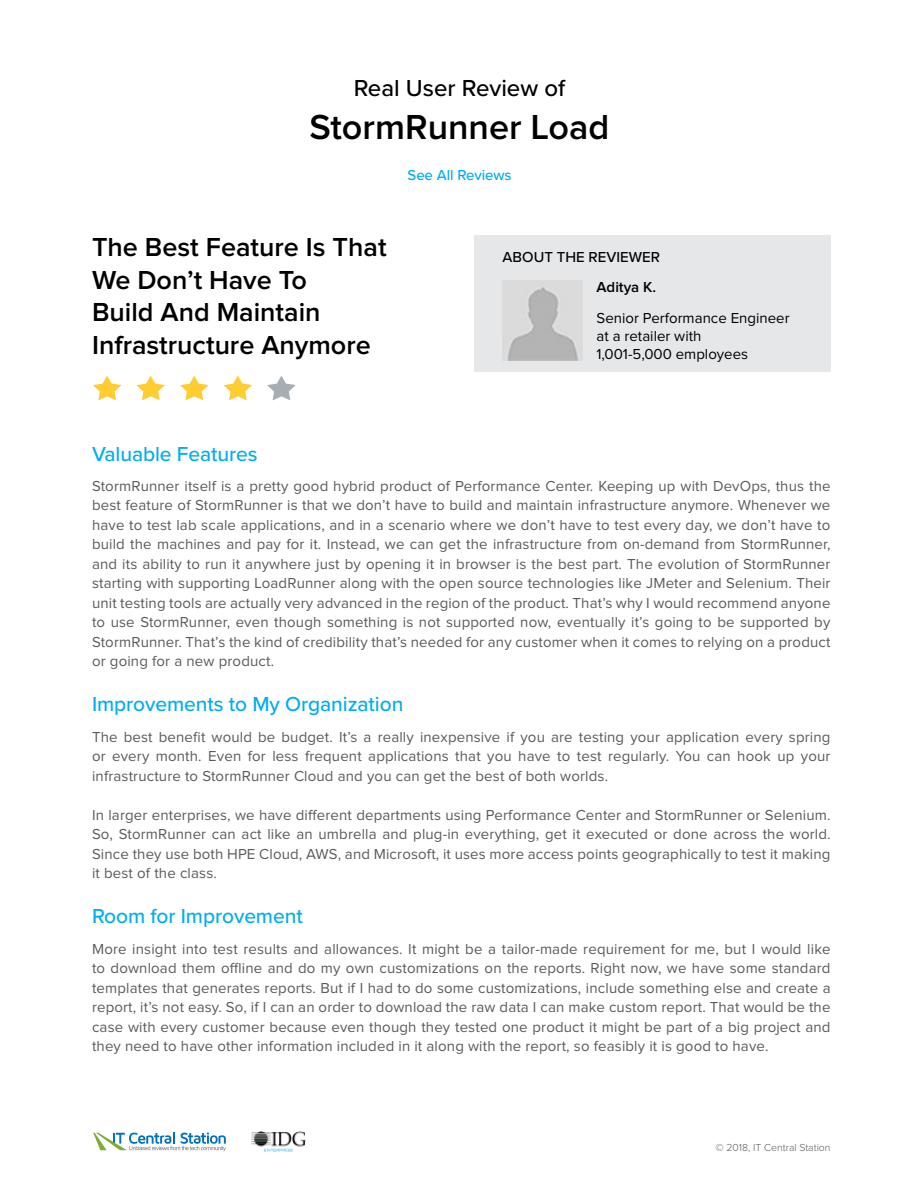
<style>
.page{position:relative;width:918px;height:1188px;background:#fff}
.page>*{position:absolute;margin:0;border:0;box-sizing:border-box;transform-origin:0 0}
.t1{font:600 36px "Proxima Nova";color:#000}
.t2{font:600 27px/32.4px "Proxima Nova";color:#000}
.t3{font:500 24px "Proxima Nova";color:#000}
.t4{font:500 21px "Proxima Nova";letter-spacing:-.005em;color:#00adef}
.t5{font:15px/19.5px "Proxima Nova";letter-spacing:.01em;color:#5a5b5d;text-align:justify}
.t6{font:15px/18px "Proxima Nova";color:#000}
.t7{font:500 15px "Proxima Nova";color:#000}
.t8{font:500 15px "Proxima Nova";letter-spacing:-.005em;color:#00adef}
.t9{font:600 15px "Proxima Nova";color:#000}
.t10{font:300 10.5px "Proxima Nova";color:#5a5b5d}
</style>
<div class="page">
<svg style="left:93px;top:376px;width:29px;height:24px"></svg>
<svg style="left:136px;top:376px;width:29px;height:24px"></svg>
<svg style="left:180px;top:376px;width:29px;height:24px"></svg>
<svg style="left:224px;top:376px;width:28px;height:24px"></svg>
<svg style="left:267px;top:376px;width:29px;height:24px"></svg>
<div style="left:474px;top:235px;width:357px;height:136px;background:#e6e7e8"></div>
<img style="left:503px;top:281px;width:80px;height:80px">
<svg style="left:93px;top:1132px;width:133px;height:19px"></svg>
<img style="left:251px;top:1131px;width:55px;height:20px">
<h3 class="t3" style="left:354px;top:70px;width:213px">Real User Review of</h3>
<h1 class="t1" style="left:310px;top:111px;width:301px">StormRunner Load</h1>
<p class="t8" style="left:408px;top:164px;width:106px">See All Reviews</p>
<h2 class="t2" style="left:92px;top:232px;width:296px">The Best Feature Is That<br>We Don’t Have To<br>Build And Maintain<br>Infrastructure Anymore</h2>
<p class="t7" style="left:503px;top:245px;width:159px">ABOUT THE REVIEWER</p>
<p class="t9" style="left:597px;top:280px;width:61px">Aditya K.</p>
<p class="t6" style="left:597px;top:309px;width:195px">Senior Performance Engineer at a retailer with<br>1,001-5,000 employees</p>
<h3 class="t4" style="left:92px;top:438px;width:167px">Valuable Features</h3>
<p class="t5" style="left:92px;top:477px;width:740px">StormRunner itself is a pretty good hybrid product of Performance Center. Keeping up with DevOps, thus the best feature of StormRunner is that we don’t have to build and maintain infrastructure anymore. Whenever we have to test lab scale applications, and in a scenario where we don’t have to test every day, we don’t have to build the machines and pay for it. Instead, we can get the infrastructure from on-demand from StormRunner, and its ability to run it anywhere just by opening it in browser is the best part. The evolution of StormRunner starting with supporting LoadRunner along with the open source technologies like JMeter and Selenium. Their unit testing tools are actually very advanced in the region of the product. That’s why I would recommend anyone to use StormRunner, even though something is not supported now, eventually it’s going to be supported by StormRunner. That’s the kind of credibility that’s needed for any customer when it comes to relying on a product or going for a new product.</p>
<h3 class="t4" style="left:92px;top:689px;width:313px">Improvements to My Organization</h3>
<p class="t5" style="left:92px;top:728px;width:740px">The best benefit would be budget. It’s a really inexpensive if you are testing your application every spring or every month. Even for less frequent applications that you have to test regularly. You can hook up your infrastructure to StormRunner Cloud and you can get the best of both worlds.</p>
<p class="t5" style="left:92px;top:806px;width:740px">In larger enterprises, we have different departments using Performance Center and StormRunner or Selenium.<br>So, StormRunner can act like an umbrella and plug-in everything, get it executed or done across the world.<br>Since they use both HPE Cloud, AWS, and Microsoft, it uses more access points geographically to test it making it best of the class.</p>
<h3 class="t4" style="left:92px;top:901px;width:212px">Room for Improvement</h3>
<p class="t5" style="left:92px;top:939px;width:740px">More insight into test results and allowances. It might be a tailor-made requirement for me, but I would like to download them offline and do my own customizations on the reports. Right now, we have some standard templates that generates reports. But if I had to do some customizations, include something else and create a report, it’s not easy. So, if I can an order to download the raw data I can make custom report. That would be the case with every customer because even though they tested one product it might be part of a big project and they need to have other information included in it along with the report, so feasibly it is good to have.</p>
<p class="t10" style="left:716px;top:1143px;width:116px">© 2018, IT Central Station</p>
</div>
